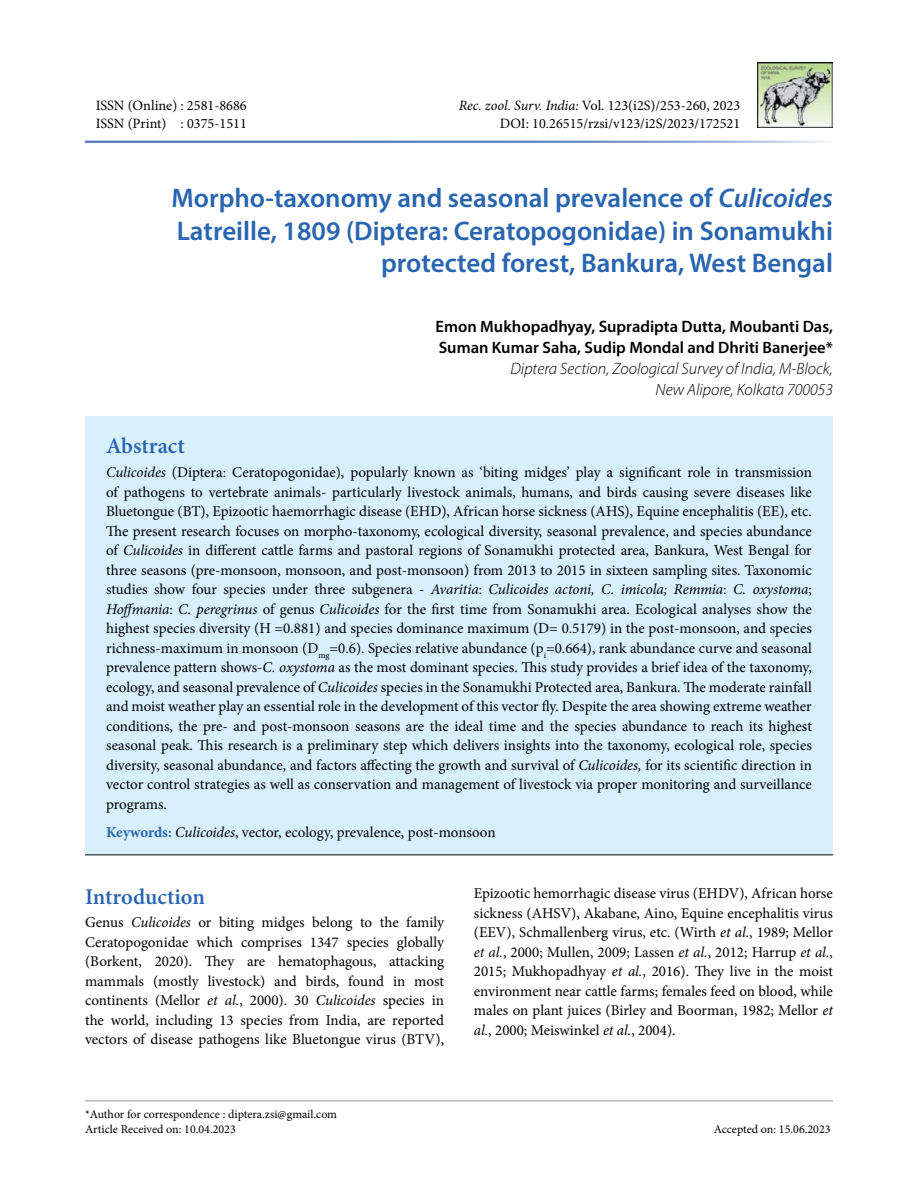
<style>
.page{position:relative;width:918px;height:1188px;background:#fff}
.page>*{position:absolute;margin:0;border:0;box-sizing:border-box;transform-origin:0 0}
.t1{font:600 27px/32.4px "Myriad Pro";color:#2864b0;text-align:right}
.t2{font:600 22.5px "Minion Pro";color:#2864b0}
.t3{font:600 16.5px/21px "Myriad Pro";color:#000}
.t4{font:italic 300 16.5px/21px "Myriad Pro";color:#000;text-align:right}
.t5{font:15px/19.5px "Minion Pro";color:#000;text-align:justify}
.t6{font:14.25px/17.1px "Minion Pro";color:#000}
.t7{font:12px/14.7px "Minion Pro";color:#000}
.s1{font-style:italic}
.s2{font-weight:700;color:#2864b0}
</style>
<div class="page">
<div style="left:85px;top:416px;width:748px;height:439px;background:#d7f0fc"></div>
<img style="left:757px;top:63px;width:76px;height:65px">
<hr style="left:85px;top:1101px;width:748px;height:1px;background:#939598">
<hr style="left:85px;top:854px;width:748px;height:1px;background:#58595b">
<hr style="left:85px;top:141px;width:748px;height:2px;background:#5779bc">
<p class="t6" style="left:96px;top:97px;width:153px">ISSN (Online) : 2581-8686<br>ISSN (Print) : 0375-1511</p>
<p class="t6" style="left:459px;top:97px;width:283px;text-align:right"><span class="s1">Rec. zool. Surv. India:</span> Vol. 123(i2S)/253-260, 2023<br>DOI: 10.26515/rzsi/v123/i2S/2023/172521</p>
<h1 class="t1" style="left:171px;top:181px;width:663px">Morpho-taxonomy and seasonal prevalence of <span class="s1">Culicoides<br></span>Latreille, 1809 (Diptera: Ceratopogonidae) in Sonamukhi protected forest, Bankura, West Bengal</h1>
<p class="t3" style="left:436px;top:316px;width:399px">Emon Mukhopadhyay, Supradipta Dutta, Moubanti Das,<br>Suman Kumar Saha, Sudip Mondal and Dhriti Banerjee*</p>
<p class="t4" style="left:511px;top:359px;width:324px">Diptera Section, Zoological Survey of India, M-Block,<br>New Alipore, Kolkata 700053</p>
<h2 class="t2" style="left:106px;top:431px;width:80px">Abstract</h2>
<p class="t5" style="left:106px;top:463px;width:707px"><span class="s1">Culicoides</span> (Diptera: Ceratopogonidae), popularly known as ‘biting midges’ play a significant role in transmission of pathogens to vertebrate animals- particularly livestock animals, humans, and birds causing severe diseases like Bluetongue (BT), Epizootic haemorrhagic disease (EHD), African horse sickness (AHS), Equine encephalitis (EE), etc.<br>The present research focuses on morpho-taxonomy, ecological diversity, seasonal prevalence, and species abundance of <span class="s1">Culicoides</span> in different cattle farms and pastoral regions of Sonamukhi protected area, Bankura, West Bengal for three seasons (pre-monsoon, monsoon, and post-monsoon) from 2013 to 2015 in sixteen sampling sites. Taxonomic studies show four species under three subgenera - <span class="s1">Avaritia</span>: <span class="s1">Culicoides actoni, C. imicola; Remmia</span>: <span class="s1">C. oxystoma</span>; <span class="s1">Hoffmania</span>: <span class="s1">C. peregrinus</span> of genus <span class="s1">Culicoides</span> for the first time from Sonamukhi area. Ecological analyses show the highest species diversity (H =0.881) and species dominance maximum (D= 0.5179) in the post-monsoon, and species richness-maximum in monsoon (D<sub>mg</sub>=0.6). Species relative abundance (p<sub>i</sub>=0.664), rank abundance curve and seasonal prevalence pattern shows-<span class="s1">C. oxystoma</span> as the most dominant species. This study provides a brief idea of the taxonomy, ecology, and seasonal prevalence of <span class="s1">Culicoides</span> species in the Sonamukhi Protected area, Bankura. The moderate rainfall and moist weather play an essential role in the development of this vector fly. Despite the area showing extreme weather conditions, the pre- and post-monsoon seasons are the ideal time and the species abundance to reach its highest seasonal peak. This research is a preliminary step which delivers insights into the taxonomy, ecological role, species diversity, seasonal abundance, and factors affecting the growth and survival of <span class="s1">Culicoides,</span> for its scientific direction in vector control strategies as well as conservation and management of livestock via proper monitoring and surveillance programs.</p>
<p class="t5" style="left:106px;top:822px;width:391px"><span class="s2">Keywords:</span> <span class="s1">Culicoides</span>, vector, ecology, prevalence, post-monsoon</p>
<h2 class="t2" style="left:85px;top:881px;width:121px">Introduction</h2>
<p class="t5" style="left:85px;top:913px;width:361px">Genus <span class="s1">Culicoides</span> or biting midges belong to the family Ceratopogonidae which comprises 1347 species globally (Borkent, 2020). They are hematophagous, attacking mammals (mostly livestock) and birds, found in most continents (Mellor <span class="s1">et al.</span>, 2000). 30 <span class="s1">Culicoides</span> species in the world, including 13 species from India, are reported vectors of disease pathogens like Bluetongue virus (BTV),</p>
<p class="t7" style="left:85px;top:1107px;width:254px">*Author for correspondence : diptera.zsi@gmail.com<br>Article Received on: 10.04.2023</p>
<p class="t5" style="left:474px;top:884px;width:361px">Epizootic hemorrhagic disease virus (EHDV), African horse sickness (AHSV), Akabane, Aino, Equine encephalitis virus (EEV), Schmallenberg virus, etc. (Wirth <span class="s1">et al.</span>, 1989; Mellor <span class="s1">et al.</span>, 2000; Mullen, 2009; Lassen <span class="s1">et al.</span>, 2012; Harrup <span class="s1">et al.</span>, 2015; Mukhopadhyay <span class="s1">et al.</span>, 2016). They live in the moist environment near cattle farms; females feed on blood, while males on plant juices (Birley and Boorman, 1982; Mellor <span class="s1">et al.</span>, 2000; Meiswinkel <span class="s1">et al.</span>, 2004).</p>
<p class="t7" style="left:714px;top:1122px;width:118px">Accepted on: 15.06.2023</p>
</div>
